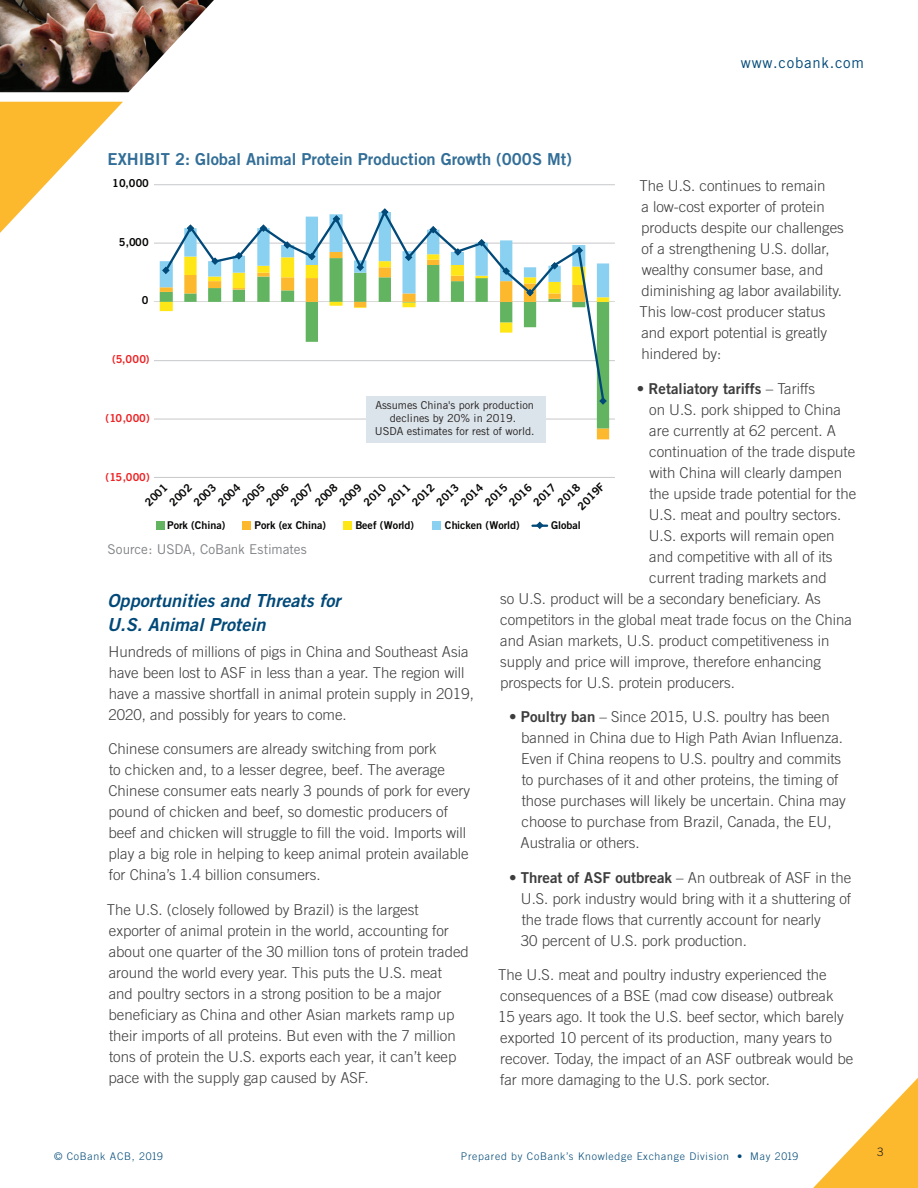
<style>
.page{position:relative;width:918px;height:1188px;background:#fff}
.page>*{position:absolute;margin:0;border:0;box-sizing:border-box;transform-origin:0 0}
.t1{font:italic 18px/24px "Trade Gothic Bold Two";letter-spacing:.005em;color:#004978}
.t2{font:16.5px "Trade Gothic Bold Two";color:#326e97}
.t3{font:300 15px/21px "Trade Gothic";color:#3e3d3e}
.t4{font:15px "Trade Gothic Bold Two";color:#3e3d3e}
.t5{font:15px "Trade Gothic";letter-spacing:.05em;color:#004978}
.t6{font:14.55px "Trade Gothic Bold Two";letter-spacing:-.005em;color:#004978}
.t7{font:13.5px "Trade Gothic";letter-spacing:-.005em;color:#808285}
.t8{font:300 11.7px "Trade Gothic";color:#231f20}
.t9{font:10.95px "Trade Gothic Bold Two";letter-spacing:.03em;color:#050504}
.t10{font:10.95px/13.2px "Trade Gothic";color:#231f20;text-align:center}
.t11{font:10.95px "Trade Gothic Bold Two";letter-spacing:-.005em;color:#ee2123}
.t12{font:10.8px "Trade Gothic Bold Two";color:#050504}
.t13{font:300 10.5px "Trade Gothic";letter-spacing:.07em;color:#004978}
.s1{font-family:"Trade Gothic";font-weight:300}
.s2{font-family:"Trade Gothic Bold Two";font-weight:400}
</style>
<div class="page">
<img style="left:0;top:0;width:214px;height:92px">
<svg style="left:0;top:102px;width:123px;height:131px"></svg>
<svg style="left:813px;top:1078px;width:105px;height:110px"></svg>
<div style="left:103px;top:175px;width:518px;height:386px;background:#fff"></div>
<hr style="left:154px;top:184px;width:461px;height:1px;background:#c7c8ca">
<hr style="left:154px;top:243px;width:461px;height:1px;background:#c7c8ca">
<hr style="left:154px;top:360px;width:461px;height:1px;background:#c7c8ca">
<hr style="left:154px;top:419px;width:461px;height:1px;background:#c7c8ca">
<hr style="left:154px;top:477px;width:461px;height:1px;background:#c7c8ca">
<hr style="left:154px;top:301px;width:461px;height:1px;background:#d9d9d8">
<div style="left:156px;top:521px;width:9px;height:8px;background:#63b461"></div>
<div style="left:243px;top:521px;width:8px;height:8px;background:#fdb92e"></div>
<div style="left:344px;top:521px;width:8px;height:8px;background:#ffe616"></div>
<div style="left:433px;top:521px;width:8px;height:8px;background:#8ad0f1"></div>
<svg style="left:532px;top:521px;width:15px;height:8px"></svg>
<div style="left:366px;top:396px;width:179px;height:46px;background:#dbe4ea"></div>
<svg style="left:160px;top:333px;width:449px;height:106px"></svg>
<svg style="left:163px;top:333px;width:443px;height:71px"></svg>
<svg style="left:160px;top:208px;width:449px;height:125px"></svg>
<svg style="left:599px;top:397px;width:8px;height:8px"></svg>
<p class="t5" style="left:741px;top:54px;width:125px">www.cobank.com</p>
<p class="t6" style="left:205px;top:146px;width:333px">Global Animal Protein Production Growth (000s MT)</p>
<p class="t2" style="left:108px;top:149px;width:466px">EXHIBIT 2: Global Animal Protein Production Growth (000S Mt)</p>
<p class="t9" style="left:112px;top:177px;width:38px">10,000</p>
<p class="t3" style="left:640px;top:175px;width:206px">The U.S. continues to remain<br>a low-cost exporter of protein products despite our challenges of a strengthening U.S. dollar, wealthy consumer base, and diminishing ag labor availability.<br>This low-cost producer status and export potential is greatly hindered by:</p>
<p class="t4" style="left:637px;top:379px;width:180px"><span class="s1">•</span> Retaliatory tariffs <span class="s1">– Tariffs</span></p>
<p class="t3" style="left:649px;top:399px;width:193px">on U.S. pork shipped to China</p>
<p class="t3" style="left:649px;top:420px;width:188px">are currently at 62 percent. A</p>
<p class="t3" style="left:649px;top:441px;width:207px">continuation of the trade dispute</p>
<p class="t3" style="left:650px;top:462px;width:194px">with China will clearly dampen</p>
<p class="t3" style="left:649px;top:483px;width:208px">the upside trade potential for the</p>
<p class="t3" style="left:649px;top:504px;width:194px">U.S. meat and poultry sectors.</p>
<p class="t3" style="left:649px;top:525px;width:187px">U.S. exports will remain open</p>
<p class="t3" style="left:649px;top:546px;width:185px">and competitive with all of its</p>
<p class="t3" style="left:649px;top:567px;width:179px">current trading markets and</p>
<p class="t3" style="left:500px;top:588px;width:322px">so U.S. product will be a secondary beneficiary. As</p>
<p class="t3" style="left:500px;top:609px;width:353px">competitors in the global meat trade focus on the China</p>
<p class="t3" style="left:500px;top:630px;width:331px">and Asian markets, U.S. product competitiveness in</p>
<p class="t3" style="left:500px;top:651px;width:322px">supply and price will improve, therefore enhancing</p>
<p class="t3" style="left:500px;top:672px;width:237px">prospects for U.S. protein producers.</p>
<p class="t3" style="left:521px;top:706px;width:327px;text-indent:-11px">• <span class="s2">Poultry ban</span> – Since 2015, U.S. poultry has been banned in China due to High Path Avian Influenza.<br>Even if China reopens to U.S. poultry and commits to purchases of it and other proteins, the timing of those purchases will likely be uncertain. China may choose to purchase from Brazil, Canada, the EU, Australia or others.</p>
<p class="t3" style="left:521px;top:867px;width:332px;text-indent:-12px">• <span class="s2">Threat of ASF outbreak</span> – An outbreak of ASF in the U.S. pork industry would bring with it a shuttering of the trade flows that currently account for nearly<br>30 percent of U.S. pork production.</p>
<p class="t3" style="left:498px;top:964px;width:357px">The U.S. meat and poultry industry experienced the consequences of a BSE (mad cow disease) outbreak<br>15 years ago. It took the U.S. beef sector, which barely exported 10 percent of its production, many years to recover. Today, the impact of an ASF outbreak would be far more damaging to the U.S. pork sector.</p>
<p class="t9" style="left:119px;top:235px;width:32px">5,000</p>
<p class="t9" style="left:142px;top:293px;width:8px">0</p>
<p class="t11" style="left:112px;top:353px;width:39px">(5,000)</p>
<p class="t10" style="left:375px;top:398px;width:161px">Assumes China's pork production declines by 20% in 2019.<br>USDA estimates for rest of world.</p>
<p class="t11" style="left:105px;top:411px;width:46px">(10,000)</p>
<p class="t11" style="left:105px;top:470px;width:46px">(15,000)</p>
<p class="t9" style="left:575px;top:503px;width:34px;rotate:-45deg">2019F</p>
<p class="t9" style="left:142px;top:499px;width:29px;rotate:-45deg">2001</p>
<p class="t9" style="left:166px;top:499px;width:29px;rotate:-45deg">2002</p>
<p class="t9" style="left:191px;top:499px;width:29px;rotate:-45deg">2003</p>
<p class="t9" style="left:215px;top:499px;width:29px;rotate:-45deg">2004</p>
<p class="t9" style="left:239px;top:499px;width:29px;rotate:-45deg">2005</p>
<p class="t9" style="left:263px;top:499px;width:29px;rotate:-45deg">2006</p>
<p class="t9" style="left:288px;top:499px;width:29px;rotate:-45deg">2007</p>
<p class="t9" style="left:312px;top:499px;width:29px;rotate:-45deg">2008</p>
<p class="t9" style="left:336px;top:499px;width:29px;rotate:-45deg">2009</p>
<p class="t9" style="left:360px;top:499px;width:29px;rotate:-45deg">2010</p>
<p class="t9" style="left:385px;top:499px;width:29px;rotate:-45deg">2011</p>
<p class="t9" style="left:409px;top:499px;width:29px;rotate:-45deg">2012</p>
<p class="t9" style="left:433px;top:499px;width:29px;rotate:-45deg">2013</p>
<p class="t9" style="left:458px;top:499px;width:29px;rotate:-45deg">2014</p>
<p class="t9" style="left:482px;top:499px;width:29px;rotate:-45deg">2015</p>
<p class="t9" style="left:506px;top:499px;width:29px;rotate:-45deg">2016</p>
<p class="t9" style="left:530px;top:499px;width:29px;rotate:-45deg">2017</p>
<p class="t9" style="left:555px;top:499px;width:29px;rotate:-45deg">2018</p>
<p class="t12" style="left:167px;top:519px;width:60px">Pork (China)</p>
<p class="t12" style="left:255px;top:519px;width:73px">Pork (ex China)</p>
<p class="t12" style="left:355px;top:519px;width:60px">Beef (World)</p>
<p class="t12" style="left:445px;top:519px;width:76px">Chicken (World)</p>
<p class="t12" style="left:551px;top:519px;width:31px">Global</p>
<p class="t7" style="left:108px;top:541px;width:201px">Source: USDA, CoBank Estimates</p>
<p class="t1" style="left:107px;top:588px;width:235px">Opportunities and Threats for<br>U.S. Animal Protein</p>
<p class="t3" style="left:108px;top:641px;width:367px">Hundreds of millions of pigs in China and Southeast Asia have been lost to ASF in less than a year. The region will have a massive shortfall in animal protein supply in 2019, 2020, and possibly for years to come.</p>
<p class="t3" style="left:108px;top:738px;width:363px">Chinese consumers are already switching from pork<br>to chicken and, to a lesser degree, beef. The average Chinese consumer eats nearly 3 pounds of pork for every pound of chicken and beef, so domestic producers of beef and chicken will struggle to fill the void. Imports will play a big role in helping to keep animal protein available for China’s 1.4 billion consumers.</p>
<p class="t3" style="left:107px;top:899px;width:363px">The U.S. (closely followed by Brazil) is the largest exporter of animal protein in the world, accounting for about one quarter of the 30 million tons of protein traded around the world every year. This puts the U.S. meat<br>and poultry sectors in a strong position to be a major beneficiary as China and other Asian markets ramp up their imports of all proteins. But even with the 7 million tons of protein the U.S. exports each year, it can’t keep pace with the supply gap caused by ASF.</p>
<p class="t13" style="left:54px;top:1150px;width:110px">© CoBank ACB, 2019</p>
<p class="t13" style="left:461px;top:1150px;width:339px">Prepared by CoBank’s Knowledge Exchange Division • May 2019</p>
<p class="t8" style="left:877px;top:1145px;width:8px">3</p>
</div>
